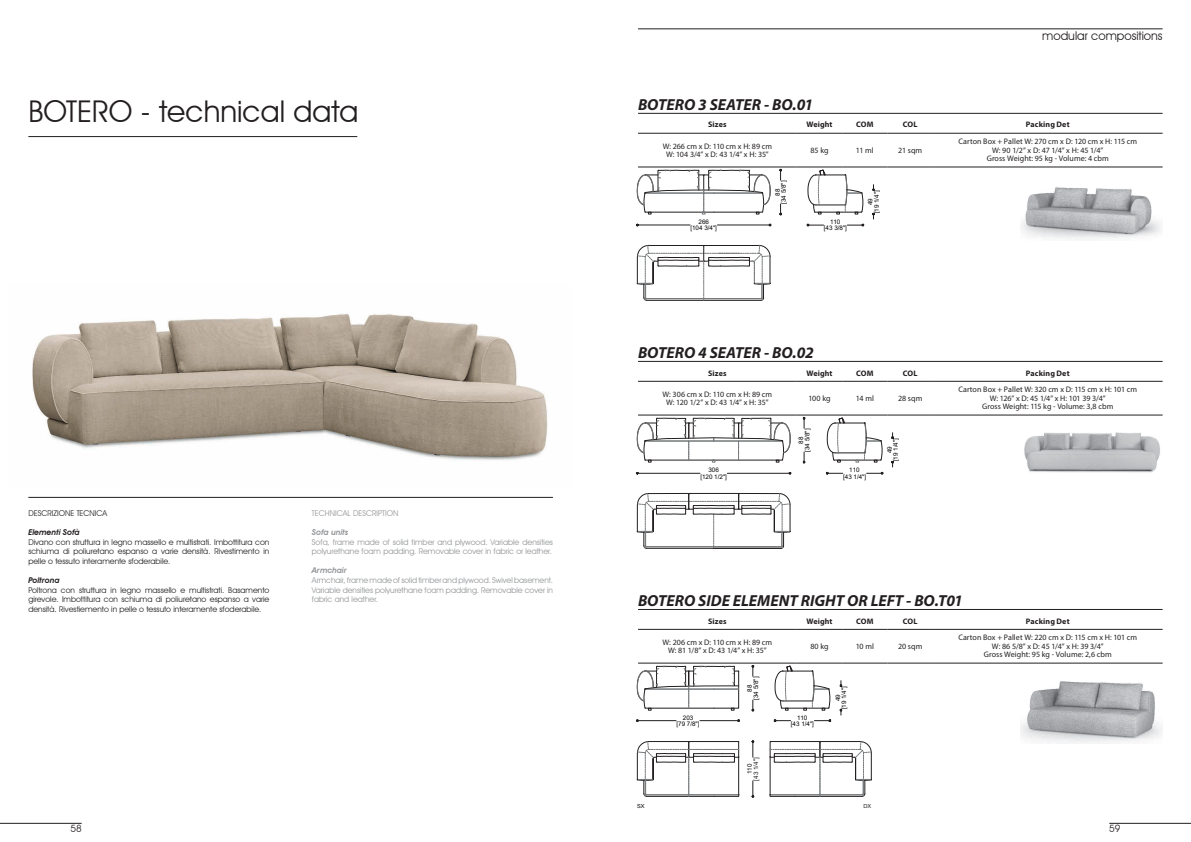
<style>
.page{position:relative;width:1191px;height:842px;background:#fff}
.page>*{position:absolute;margin:0;border:0;box-sizing:border-box;transform-origin:0 0}
.t1{font:30px "Avant Garde IT Cby BT";color:#231f20}
.t2{font:italic 700 16px "Myriad Pro";letter-spacing:-.005em;color:#231f20}
.t3{font:12px "Avant Garde IT Cby BT";color:#231f20}
.t4{font:10px "Avant Garde IT Cby BT";color:#231f20}
.t5{font:8px/8.5px "Myriad Pro";letter-spacing:.005em;color:#231f20;text-align:center}
.t6{font:8px/9.6px "Avant Garde IT Cby BT";color:#231f20;text-align:justify}
.t7{font:8px/9.6px "Avant Garde IT Cby BT";color:#939598}
.t8{font:700 8px "Myriad Pro";letter-spacing:.015em;color:#231f20}
.t9{font:italic 600 8px "Avant Garde IT Cby BT";color:#231f20}
.t10{font:italic 600 8px "Avant Garde IT Cby BT";color:#939598}
.t11{font:6.3px/6.1px "Arial";color:#000001;text-align:center}
.t12{font:6.3px "Arial";color:#231f20}
.t13{font:5.6px "Arial Unicode MS";color:#000001}
.t14{font:5.6px "Arial Unicode MS";color:#231f20}
</style>
<div class="page">
<img style="left:32px;top:314px;width:516px;height:146px">
<hr style="left:28px;top:136px;width:329px;height:1px;background:#231f20">
<hr style="left:28px;top:497px;width:525px;height:1px;background:#231f20">
<svg style="left:636px;top:28px;width:554px;height:795px"></svg>
<hr style="left:638px;top:113px;width:524px;height:1px;background:#231f20">
<hr style="left:638px;top:133px;width:159px;height:1px;background:#231f20">
<hr style="left:797px;top:133px;width:45px;height:1px;background:#231f20">
<hr style="left:842px;top:133px;width:45px;height:1px;background:#231f20">
<hr style="left:887px;top:133px;width:46px;height:1px;background:#231f20">
<hr style="left:933px;top:133px;width:229px;height:1px;background:#231f20">
<hr style="left:638px;top:167px;width:159px;height:1px;background:#231f20">
<hr style="left:797px;top:167px;width:45px;height:1px;background:#231f20">
<hr style="left:842px;top:167px;width:45px;height:1px;background:#231f20">
<hr style="left:887px;top:167px;width:46px;height:1px;background:#231f20">
<hr style="left:933px;top:167px;width:229px;height:1px;background:#231f20">
<img style="left:1020px;top:179px;width:142px;height:61px">
<hr style="left:638px;top:361px;width:524px;height:1px;background:#231f20">
<hr style="left:638px;top:381px;width:159px;height:1px;background:#231f20">
<hr style="left:797px;top:381px;width:45px;height:1px;background:#231f20">
<hr style="left:842px;top:381px;width:45px;height:1px;background:#231f20">
<hr style="left:887px;top:381px;width:46px;height:1px;background:#231f20">
<hr style="left:933px;top:381px;width:229px;height:1px;background:#231f20">
<hr style="left:638px;top:415px;width:159px;height:1px;background:#231f20">
<hr style="left:797px;top:415px;width:45px;height:1px;background:#231f20">
<hr style="left:842px;top:415px;width:45px;height:1px;background:#231f20">
<hr style="left:887px;top:415px;width:46px;height:1px;background:#231f20">
<hr style="left:933px;top:415px;width:229px;height:1px;background:#231f20">
<img style="left:1020px;top:427px;width:142px;height:50px">
<hr style="left:638px;top:609px;width:524px;height:1px;background:#231f20">
<hr style="left:638px;top:629px;width:159px;height:1px;background:#231f20">
<hr style="left:797px;top:629px;width:45px;height:1px;background:#231f20">
<hr style="left:842px;top:629px;width:45px;height:1px;background:#231f20">
<hr style="left:887px;top:629px;width:46px;height:1px;background:#231f20">
<hr style="left:933px;top:629px;width:229px;height:1px;background:#231f20">
<hr style="left:638px;top:663px;width:159px;height:1px;background:#231f20">
<hr style="left:797px;top:663px;width:45px;height:1px;background:#231f20">
<hr style="left:842px;top:663px;width:45px;height:1px;background:#231f20">
<hr style="left:887px;top:663px;width:46px;height:1px;background:#231f20">
<hr style="left:933px;top:663px;width:229px;height:1px;background:#231f20">
<img style="left:1020px;top:675px;width:142px;height:69px">
<hr style="left:1109px;top:823px;width:82px;height:1px;background:#231f20">
<hr style="left:0;top:823px;width:82px;height:1px;background:#231f20">
<h1 class="t1" style="left:28px;top:93px;width:332px">BOTERO - technical data</h1>
<p class="t6" style="left:28px;top:508px;width:81px">DESCRIZIONE TECNICA</p>
<p class="t9" style="left:28px;top:527px;width:53px">Elementi Sofà</p>
<p class="t6" style="left:28px;top:537px;width:242px">Divano con struttura in legno massello e multistrati. Imbottitura con schiuma di poliuretano espanso a varie densità. Rivestimento in pelle o tessuto interamente sfoderabile.</p>
<p class="t9" style="left:28px;top:575px;width:33px">Poltrona</p>
<p class="t6" style="left:28px;top:585px;width:242px">Poltrona con struttura in legno massello e multistrati. Basamento girevole. Imbottitura con schiuma di poliuretano espanso a varie densità. Rivestiemento in pelle o tessuto interamente sfoderabile.</p>
<p class="t7" style="left:312px;top:508px;width:88px">TECHNICAL DESCRIPTION</p>
<p class="t10" style="left:312px;top:527px;width:38px">Sofa units</p>
<p class="t7" style="left:312px;top:537px;width:242px">Sofa, frame made of solid timber and plywood. Variable densities polyurethane foam padding. Removable cover in fabric or leather.</p>
<p class="t10" style="left:312px;top:566px;width:36px">Armchair</p>
<p class="t7" style="left:312px;top:575px;width:242px;text-align:justify">Armchair, frame made of solid timber and plywood. Swivel basement.<br>Variable densities polyurethane foam padding. Removable cover in fabric and leather.</p>
<h3 class="t3" style="left:1042px;top:29px;width:122px">modular compositions</h3>
<h2 class="t2" style="left:638px;top:94px;width:177px">BOTERO 3 SEATER - BO.01</h2>
<p class="t8" style="left:708px;top:120px;width:20px">Sizes</p>
<p class="t8" style="left:806px;top:120px;width:28px">Weight</p>
<p class="t8" style="left:856px;top:120px;width:19px">COM</p>
<p class="t8" style="left:903px;top:120px;width:16px">COL</p>
<p class="t8" style="left:1026px;top:120px;width:45px">Packing Det</p>
<p class="t5" style="left:662px;top:141px;width:111px">W: 266 cm x D: 110 cm x H: 89 cm<br>W: 104 3/4” x D: 43 1/4” x H: 35”</p>
<p class="t5" style="left:810px;top:146px;width:20px">85 kg</p>
<p class="t5" style="left:856px;top:146px;width:19px">11 ml</p>
<p class="t5" style="left:898px;top:146px;width:26px">21 sqm</p>
<p class="t5" style="left:958px;top:137px;width:180px">Carton Box + Pallet W: 270 cm x D: 120 cm x H: 115 cm<br>W: 90 1/2” x D: 47 1/4” x H: 45 1/4”<br>Gross Weight: 95 kg - Volume: 4 cbm</p>
<p class="t11" style="left:774px;top:204px;width:25px;rotate:-90deg">88<br>[34 5/8"]</p>
<p class="t11" style="left:867px;top:213px;width:25px;rotate:-90deg">49<br>[19 1/4"]</p>
<p class="t11" style="left:690px;top:219px;width:28px">266<br>[104 3/4"]</p>
<p class="t11" style="left:824px;top:219px;width:25px">110<br>[43 3/8"]</p>
<h2 class="t2" style="left:638px;top:342px;width:177px">BOTERO 4 SEATER - BO.02</h2>
<p class="t8" style="left:708px;top:368px;width:20px">Sizes</p>
<p class="t8" style="left:806px;top:368px;width:28px">Weight</p>
<p class="t8" style="left:856px;top:368px;width:19px">COM</p>
<p class="t8" style="left:903px;top:368px;width:16px">COL</p>
<p class="t8" style="left:1026px;top:368px;width:45px">Packing Det</p>
<p class="t5" style="left:662px;top:390px;width:111px">W: 306 cm x D: 110 cm x H: 89 cm<br>W: 120 1/2” x D: 43 1/4” x H: 35”</p>
<p class="t5" style="left:808px;top:394px;width:24px">100 kg</p>
<p class="t5" style="left:855px;top:394px;width:20px">14 ml</p>
<p class="t5" style="left:898px;top:394px;width:26px">28 sqm</p>
<p class="t5" style="left:958px;top:385px;width:180px">Carton Box + Pallet W: 320 cm x D: 115 cm x H: 101 cm<br>W: 126” x D: 45 1/4” x H: 101 39 3/4”<br>Gross Weight: 115 kg - Volume: 3,8 cbm</p>
<p class="t11" style="left:798px;top:452px;width:25px;rotate:-90deg">88<br>[34 5/8"]</p>
<p class="t11" style="left:886px;top:461px;width:25px;rotate:-90deg">49<br>[19 1/4"]</p>
<p class="t11" style="left:700px;top:467px;width:28px">306<br>[120 1/2"]</p>
<p class="t11" style="left:843px;top:467px;width:25px">110<br>[43 1/4"]</p>
<h2 class="t2" style="left:638px;top:590px;width:326px">BOTERO SIDE ELEMENT RIGHT OR LEFT - BO.T01</h2>
<p class="t8" style="left:708px;top:616px;width:20px">Sizes</p>
<p class="t8" style="left:806px;top:616px;width:28px">Weight</p>
<p class="t8" style="left:856px;top:616px;width:19px">COM</p>
<p class="t8" style="left:903px;top:616px;width:16px">COL</p>
<p class="t8" style="left:1026px;top:616px;width:45px">Packing Det</p>
<p class="t5" style="left:662px;top:638px;width:111px">W: 206 cm x D: 110 cm x H: 89 cm<br>W: 81 1/8” x D: 43 1/4” x H: 35”</p>
<p class="t5" style="left:810px;top:642px;width:20px">80 kg</p>
<p class="t5" style="left:855px;top:642px;width:20px">10 ml</p>
<p class="t5" style="left:898px;top:642px;width:26px">20 sqm</p>
<p class="t5" style="left:958px;top:633px;width:180px">Carton Box + Pallet W: 220 cm x D: 115 cm x H: 101 cm<br>W: 86 5/8” x D: 45 1/4” x H: 39 3/4”<br>Gross Weight: 95 kg - Volume: 2,6 cbm</p>
<p class="t11" style="left:676px;top:714px;width:25px">203<br>[79 7/8"]</p>
<p class="t11" style="left:746px;top:700px;width:25px;rotate:-90deg">88<br>[34 5/8"]</p>
<p class="t11" style="left:834px;top:709px;width:25px;rotate:-90deg">49<br>[19 1/4"]</p>
<p class="t11" style="left:746px;top:774px;width:12px;rotate:-90deg">110</p>
<p class="t12" style="left:751px;top:780px;width:25px;rotate:-90deg">[43 1/4"]</p>
<p class="t11" style="left:791px;top:714px;width:25px">110<br>[43 1/4"]</p>
<p class="t13" style="left:637px;top:802px;width:9px">SX</p>
<p class="t14" style="left:863px;top:802px;width:9px">DX</p>
<p class="t4" style="left:70px;top:822px;width:13px">58</p>
<p class="t4" style="left:1109px;top:822px;width:13px">59</p>
</div>
